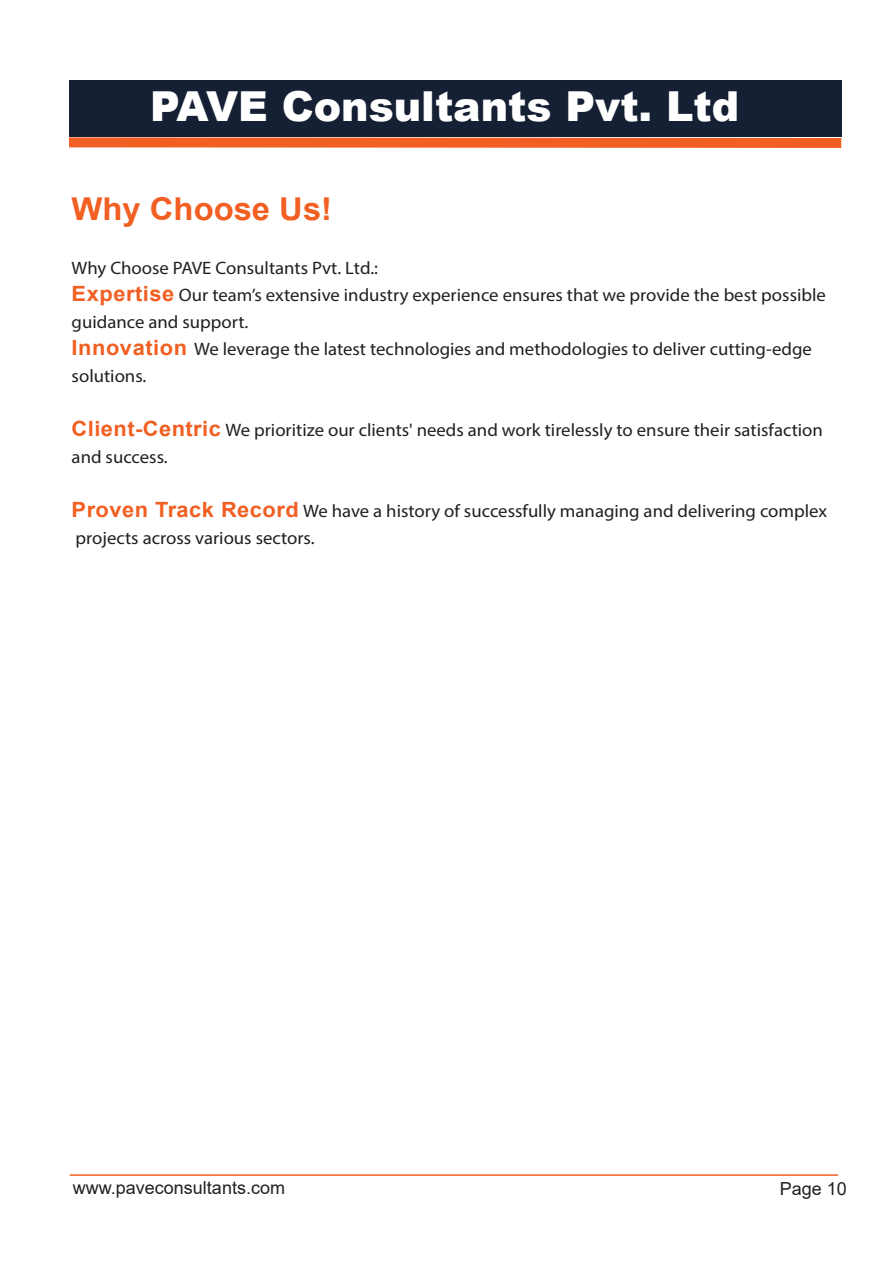
<style>
.page{position:relative;width:893px;height:1263px;background:#fff}
.page>*{position:absolute;margin:0;border:0;box-sizing:border-box;transform-origin:0 0}
.t1{font:900 41.4px "Arial";color:#fff}
.t2{font:700 31.5px "Arial";color:#f15f22;scale:1.04 1}
.t3{font:18px/27px "Myriad Pro";color:#231f20;scale:1.04 1}
.t4{font:18px "Arial";color:#231f20}
.s1{font-family:"Arial";font-weight:700;font-size:21px;color:#f15f22}
</style>
<div class="page">
<hr style="left:70px;top:1174px;width:768px;height:2px;background:#f15f22">
<div style="left:69px;top:81px;width:773px;height:56px;background:#152034"></div>
<svg style="left:69px;top:137px;width:772px;height:11px;background:#f26e36"></svg>
<h1 class="t1" style="left:150px;top:77px;width:591px">PAVE Consultants Pvt. Ltd</h1>
<h2 class="t2" style="left:72px;top:187px;width:252px">Why Choose Us!</h2>
<p class="t3" style="left:72px;top:255px;width:727px">Why Choose PAVE Consultants Pvt. Ltd.:<br><span class="s1">Expertise</span> Our team’s extensive industry experience ensures that we provide the best possible guidance and support.<br><span class="s1">Innovation</span> We leverage the latest technologies and methodologies to deliver cutting-edge solutions.</p>
<p class="t3" style="left:72px;top:416px;width:724px"><span class="s1">Client-Centric</span> We prioritize our clients' needs and work tirelessly to ensure their satisfaction and success.</p>
<p class="t3" style="left:72px;top:497px;width:728px"><span class="s1">Proven Track Record</span> We have a history of successfully managing and delivering complex projects across various sectors.</p>
<p class="t4" style="left:73px;top:1175px;width:214px">www.paveconsultants.com</p>
<p class="t4" style="left:780px;top:1176px;width:69px">Page 10</p>
</div>
